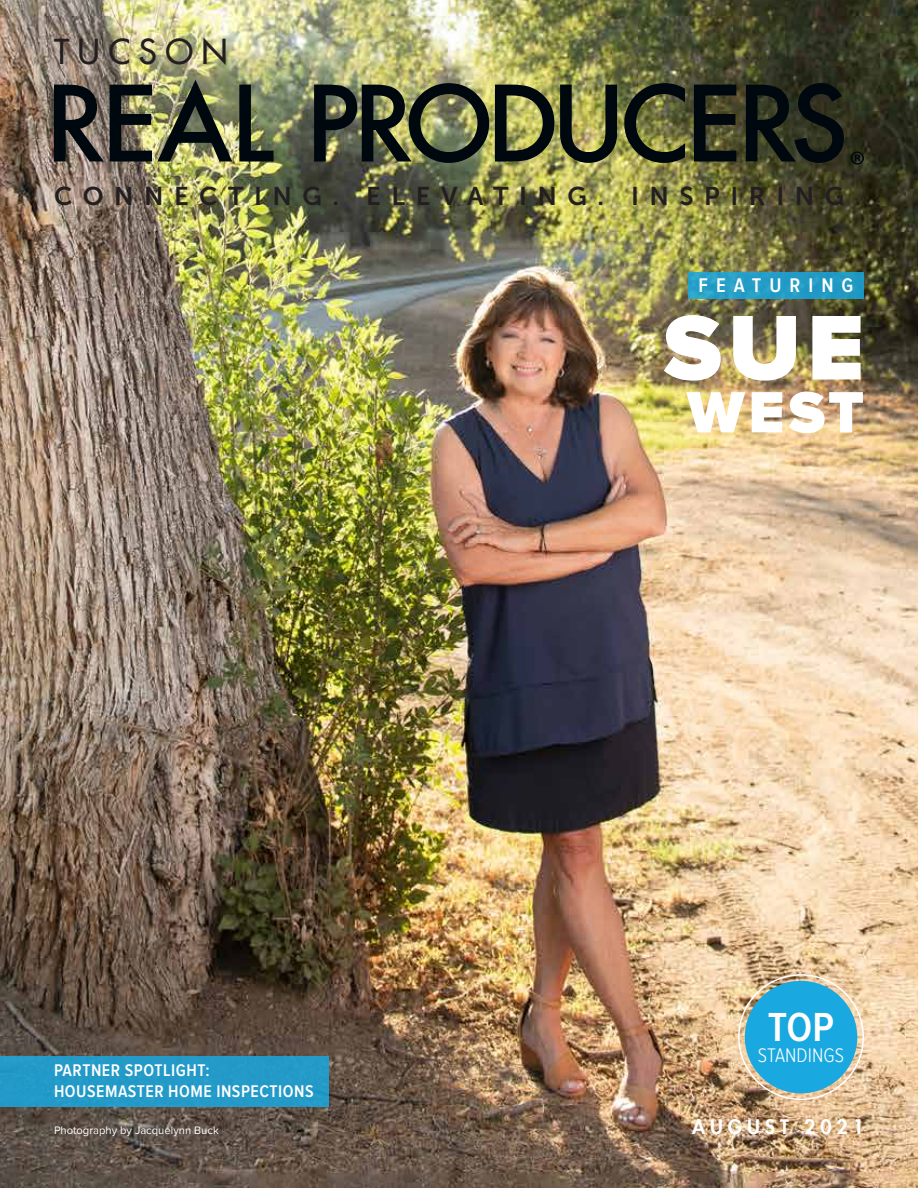
<style>
.page{position:relative;width:918px;height:1188px;background:#fff}
.page>*{position:absolute;margin:0;border:0;box-sizing:border-box;transform-origin:0 0}
.t1{font:900 95.25px "Proxima Nova";color:#fff}
.t2{font:900 60.3px "Proxima Nova";color:#fff}
.t3{font:600 42px "Proxima Nova Cond";color:#fff}
.t4{font:500 33.45px "Futura Std";letter-spacing:.25em;color:#231f20}
.t5{font:25.65px "Museo Sans 700";letter-spacing:.41em;color:#231f20}
.t6{font:600 20.55px "Proxima Nova Cond";letter-spacing:.39em;color:#fff}
.t7{font:300 20.4px "Proxima Nova Cond";color:#fff}
.t8{font:800 19.5px "Futura Std";letter-spacing:.25em;color:#fff}
.t9{font:600 17.55px/20.9px "Proxima Nova Cond";letter-spacing:.03em;color:#fff}
.t10{font:11.25px "Proxima Nova";color:#fff}
</style>
<div class="page">
<img style="left:0;top:0;width:918px;height:1188px">
<div style="left:0;top:1056px;width:328px;height:51px;background:#239ac8"></div>
<div style="left:688px;top:272px;width:176px;height:27px;background:#239cc6"></div>
<svg style="left:54px;top:85px;width:50px;height:77px"></svg>
<img style="left:110px;top:80px;width:122px;height:82px">
<svg style="left:239px;top:85px;width:35px;height:77px"></svg>
<img style="left:314px;top:83px;width:175px;height:80px">
<svg style="left:495px;top:85px;width:59px;height:77px"></svg>
<img style="left:560px;top:85px;width:57px;height:78px">
<svg style="left:624px;top:83px;width:61px;height:80px"></svg>
<svg style="left:694px;top:85px;width:42px;height:77px"></svg>
<svg style="left:746px;top:83px;width:98px;height:80px"></svg>
<svg style="left:851px;top:152px;width:13px;height:13px"></svg>
<div style="left:745px;top:981px;width:112px;height:112px;background:#19a8e0;border-radius:50%"></div>
<h3 class="t4" style="left:54px;top:30px;width:175px">TUCSON</h3>
<h3 class="t5" style="left:54px;top:182px;width:809px">CONNECTING. ELEVATING. INSPIRING.</h3>
<p class="t6" style="left:699px;top:276px;width:156px">FEATURING</p>
<p class="t9" style="left:54px;top:1060px;width:261px">PARTNER SPOTLIGHT:<br>HOUSEMASTER HOME INSPECTIONS</p>
<h1 class="t1" style="left:664px;top:304px;width:202px">SUE</h1>
<h2 class="t2" style="left:687px;top:385px;width:179px">WEST</h2>
<h3 class="t3" style="left:768px;top:1008px;width:68px">TOP</h3>
<p class="t7" style="left:758px;top:1046px;width:88px">STANDINGS</p>
<p class="t10" style="left:54px;top:1124px;width:166px">Photography by Jacquelynn Buck</p>
<p class="t8" style="left:692px;top:1114px;width:173px">AUGUST 2021</p>
</div>
